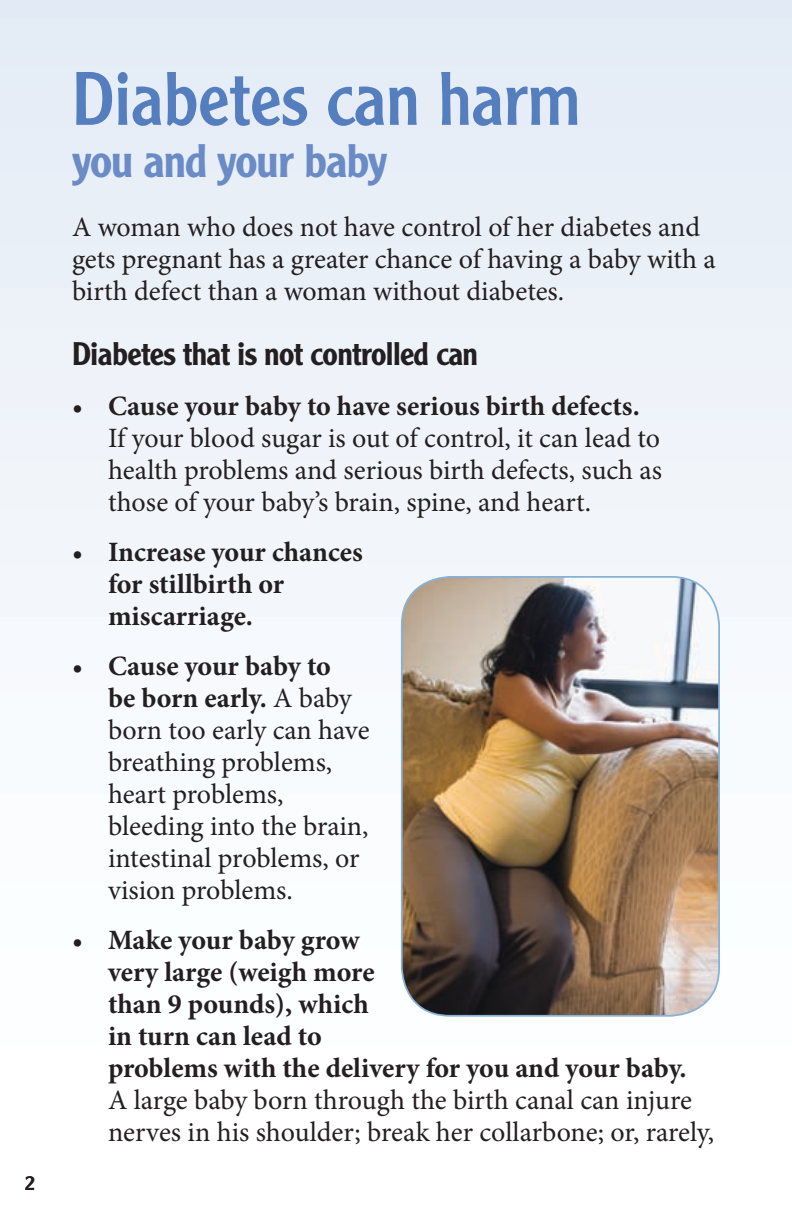
<style>
.page{position:relative;width:792px;height:1224px;background:#fff}
.page>*{position:absolute;margin:0;border:0;box-sizing:border-box;transform-origin:0 0}
._01_head-big{font:74px "Clearface Gothic LT Std";letter-spacing:-.01em;color:#547ebe}
._02_head-small{font:500 46px "Clearface Gothic LT Std";letter-spacing:-.02em;color:#6a8bc5}
._03_subhead{font:500 32px "Clearface Gothic LT Std";letter-spacing:-.02em;color:#231f20}
._05_body_bullets{font:28px/32px "Minion Pro";letter-spacing:-.005em;color:#231f20}
._05_body_bullets-2{font:700 28px/32px "Minion Pro";color:#231f20}
._04_body_copy{font:28px/32px "Minion Pro";letter-spacing:-.005em;color:#231f20}
.t1{font:20px "Clearface Gothic LT Std";color:#231f20}
.s1{font-weight:700}
.s2{font-weight:400}
</style>
<div class="page">
<div style="left:0;top:0;width:792px;height:1224px;background:linear-gradient(to bottom,#e4ecf6,#fff)"></div>
<img style="left:402px;top:577px;width:317px;height:439px">
<div style="left:401px;top:576px;width:319px;height:441px;border:2px solid #87b2d8;border-radius:48px"></div>
<p class="t1" style="left:25px;top:1170px;width:12px">2</p>
<p class="_01_head-big" style="left:72px;top:52px;width:510px">Diabetes can harm</p>
<p class="_02_head-small" style="left:72px;top:132px;width:317px">you and your baby</p>
<p class="_04_body_copy" style="left:72px;top:211px;width:645px">A woman who does not have control of her diabetes and gets pregnant has a greater chance of having a baby with a birth defect than a woman without diabetes.</p>
<p class="_03_subhead" style="left:72px;top:334px;width:408px">Diabetes that is not controlled can</p>
<p class="_05_body_bullets" style="left:108px;top:390px;width:556px;text-indent:-36px">• <span class="s1">Cause your baby to have serious birth defects.<br></span>If your blood sugar is out of control, it can lead to health problems and serious birth defects, such as those of your baby’s brain, spine, and heart.</p>
<p class="_05_body_bullets-2" style="left:108px;top:536px;width:256px;text-indent:-36px"><span class="s2">•</span> Increase your chances for stillbirth or miscarriage.</p>
<p class="_05_body_bullets" style="left:108px;top:650px;width:263px;text-indent:-36px">• <span class="s1">Cause your baby to<br>be born early.</span> A baby born too early can have breathing problems, heart problems, bleeding into the brain, intestinal problems, or vision problems.</p>
<p class="_05_body_bullets-2" style="left:108px;top:924px;width:608px;text-indent:-36px"><span class="s2">•</span> Make your baby grow<br>very large (weigh more<br>than 9 pounds), which<br>in turn can lead to<br>problems with the delivery for you and your baby.<br><span class="s2">A large baby born through the birth canal can injure nerves in his shoulder; break her collarbone; or, rarely,</span></p>
</div>
